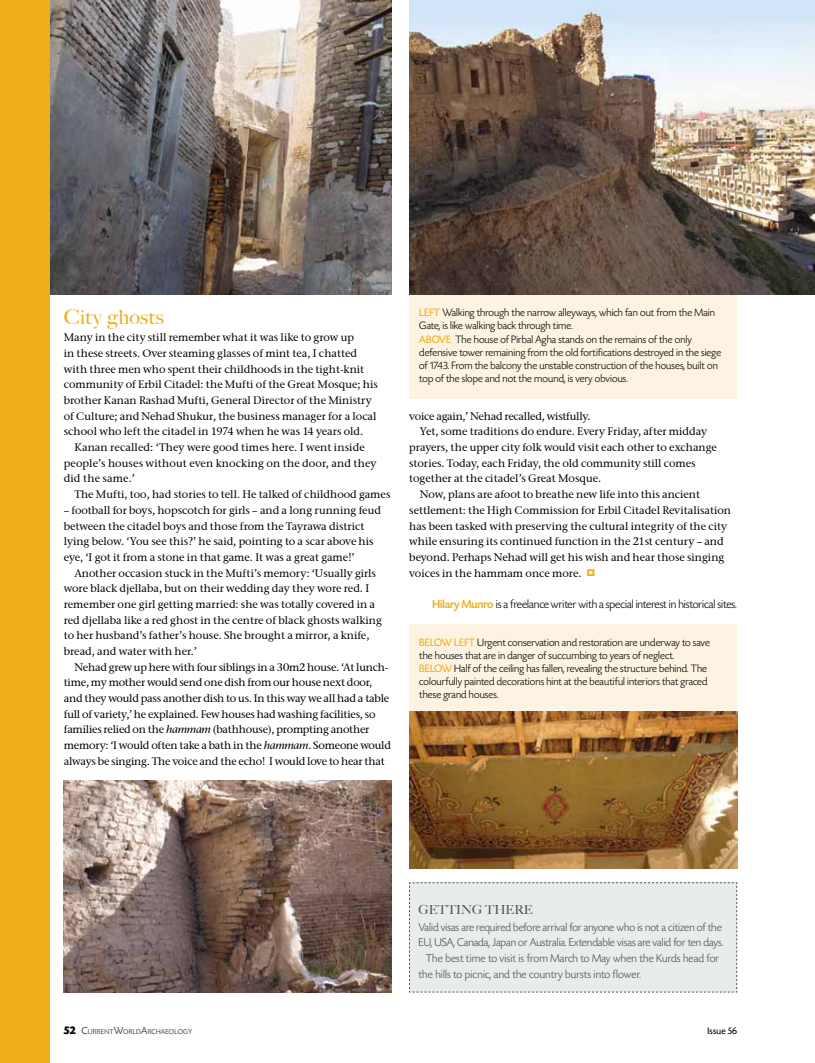
<style>
.page{position:relative;width:815px;height:1063px;background:#fff}
.page>*{position:absolute;margin:0;border:0;box-sizing:border-box;transform-origin:0 0}
.t1{font:500 20px "Big Caslon";letter-spacing:.01em;color:#eeae19;scale:1.04 1}
.t2{font:500 12.5px "Big Caslon";color:#485950}
.t3{font:300 12.25px "Today SHOP";color:#000}
.t4{font:300 11.88px "Today SHOP";color:#485950}
.t5{font:300 11.25px/13.1px "Today SHOP";letter-spacing:.01em;color:#000}
.t6{font:11.25px "Today SHOP";color:#eeae19}
.t7{font:11px/15.6px "Stone Serif ITCTT Medium";color:#000}
.t8{font:11px/15.6px "Stone Serif ITCTT Medium";letter-spacing:-.02em;color:#000}
.t9{font:10px "Today SHOP";letter-spacing:.025em;color:#000}
.t10{font:7.38px "Today SHOP";letter-spacing:.03em;color:#485950}
.s1{font-style:italic}
.s2{font-weight:400;color:#eeae19}
.s3{font-weight:500;color:#eeae19}
.s4{font-weight:700;font-size:11.75px;color:#000}
.s5{font-size:10.62px}
</style>
<div class="page">
<div style="left:409px;top:624px;width:328px;height:109px;background:#fdf3e2"></div>
<img style="left:50px;top:0;width:342px;height:294px">
<div style="left:409px;top:289px;width:328px;height:110px;background:#fdf3e2"></div>
<div style="left:0;top:0;width:50px;height:1063px;background:#eeae19"></div>
<img style="left:409px;top:0;width:406px;height:294px">
<div style="left:409px;top:882px;width:328px;height:111px;background:#e8ecea"></div>
<img style="left:64px;top:781px;width:328px;height:212px">
<img style="left:409px;top:712px;width:328px;height:156px">
<h1 class="t1" style="left:64px;top:305px;width:98px">City ghosts</h1>
<p class="t7" style="left:64px;top:330px;width:316px">Many in the city still remember what it was like to grow up<br>in these streets. Over steaming glasses of mint tea, I chatted with three men who spent their childhoods in the tight-knit community of Erbil Citadel: the Mufti of the Great Mosque; his brother Kanan Rashad Mufti, General Director of the Ministry of Culture; and Nehad Shukur, the business manager for a local school who left the citadel in 1974 when he was 14 years old.</p>
<p class="t7" style="left:64px;top:439px;width:314px;text-indent:11px">Kanan recalled: ‘They were good times here. I went inside people’s houses without even knocking on the door, and they did the same.’</p>
<p class="t7" style="left:74px;top:486px;width:318px">The Mufti, too, had stories to tell. He talked of childhood games</p>
<p class="t7" style="left:64px;top:502px;width:319px">– football for boys, hopscotch for girls – and a long running feud between the citadel boys and those from the Tayrawa district lying below. ‘You see this?’ he said, pointing to a scar above his eye, ‘I got it from a stone in that game. It was a great game!’</p>
<p class="t7" style="left:64px;top:565px;width:320px;text-indent:11px">Another occasion stuck in the Mufti’s memory: ‘Usually girls wore black djellaba, but on their wedding day they wore red. I remember one girl getting married: she was totally covered in a red djellaba like a red ghost in the centre of black ghosts walking to her husband’s father’s house. She brought a mirror, a knife, bread, and water with her.’</p>
<p class="t8" style="left:64px;top:659px;width:329px;text-indent:11px">Nehad grew up here with four siblings in a 30m2 house. ‘At lunch&shy;time, my mother would send one dish from our house next door, and they would pass another dish to us. In this way we all had a table full of variety,’ he explained. Few houses had washing facilities, so families relied on the <span class="s1">hammam</span> (bathhouse), prompting another memory: ‘I would often take a bath in the <span class="s1">hammam</span>. Someone would always be singing. The voice and the echo! I would love to hear that</p>
<p class="t5" style="left:419px;top:307px;width:297px"><span class="s2">LEFT</span> Walking through the narrow alleyways, which fan out from the Main<br>Gate, is like walking back through time.</p>
<p class="t6" style="left:419px;top:333px;width:8px">ABOVE</p>
<p class="t5" style="left:419px;top:333px;width:303px;text-indent:36px">The house of Pirbal Agha stands on the remains of the only defensive tower remaining from the old fortifications destroyed in the siege of 1743. From the balcony the unstable construction of the houses, built on top of the slope and not the mound, is very obvious.</p>
<p class="t8" style="left:409px;top:408px;width:183px">voice again,’ Nehad recalled, wistfully.</p>
<p class="t7" style="left:420px;top:424px;width:289px">Yet, some traditions do endure. Every Friday, after midday</p>
<p class="t7" style="left:409px;top:439px;width:309px">prayers, the upper city folk would visit each other to exchange</p>
<p class="t7" style="left:409px;top:455px;width:288px">stories. Today, each Friday, the old community still comes</p>
<p class="t7" style="left:409px;top:471px;width:193px">together at the citadel’s Great Mosque.</p>
<p class="t7" style="left:420px;top:486px;width:282px">Now, plans are afoot to breathe new life into this ancient</p>
<p class="t7" style="left:409px;top:502px;width:323px">settlement: the High Commission for Erbil Citadel Revitalisation</p>
<p class="t7" style="left:409px;top:518px;width:319px">has been tasked with preserving the cultural integrity of the city</p>
<p class="t7" style="left:409px;top:534px;width:316px">while ensuring its continued function in the 21st century – and</p>
<p class="t7" style="left:409px;top:549px;width:317px">beyond. Perhaps Nehad will get his wish and hear those singing</p>
<p class="t7" style="left:409px;top:565px;width:174px">voices in the hammam once more.</p>
<p class="t3" style="left:433px;top:598px;width:306px"><span class="s3">Hilary Munro</span> is a freelance writer with a special interest in historical sites.</p>
<p class="t5" style="left:419px;top:636px;width:292px"><span class="s2">BELOW LEFT</span> Urgent conservation and restoration are underway to save the houses that are in danger of succumbing to years of neglect.<br><span class="s2">BELOW</span> Half of the ceiling has fallen, revealing the structure behind. The colourfully painted decorations hint at the beautiful interiors that graced these grand houses.</p>
<p class="t2" style="left:419px;top:902px;width:116px">GETTING THERE</p>
<p class="t4" style="left:419px;top:921px;width:305px">Valid visas are required before arrival for anyone who is not a citizen of the</p>
<p class="t4" style="left:419px;top:936px;width:306px">EU, USA, Canada, Japan or Australia. Extendable visas are valid for ten days.</p>
<p class="t4" style="left:426px;top:952px;width:295px">The best time to visit is from March to May when the Kurds head for</p>
<p class="t4" style="left:419px;top:968px;width:224px">the hills to picnic, and the country bursts into flower.</p>
<p class="t10" style="left:64px;top:1028px;width:130px"><span class="s4">52</span> <span class="s5">C</span>URRENT<span class="s5">W</span>ORLD<span class="s5">A</span>RCHAEOLOGY</p>
<p class="t9" style="left:707px;top:1026px;width:31px">ISSUE 56</p>
</div>
